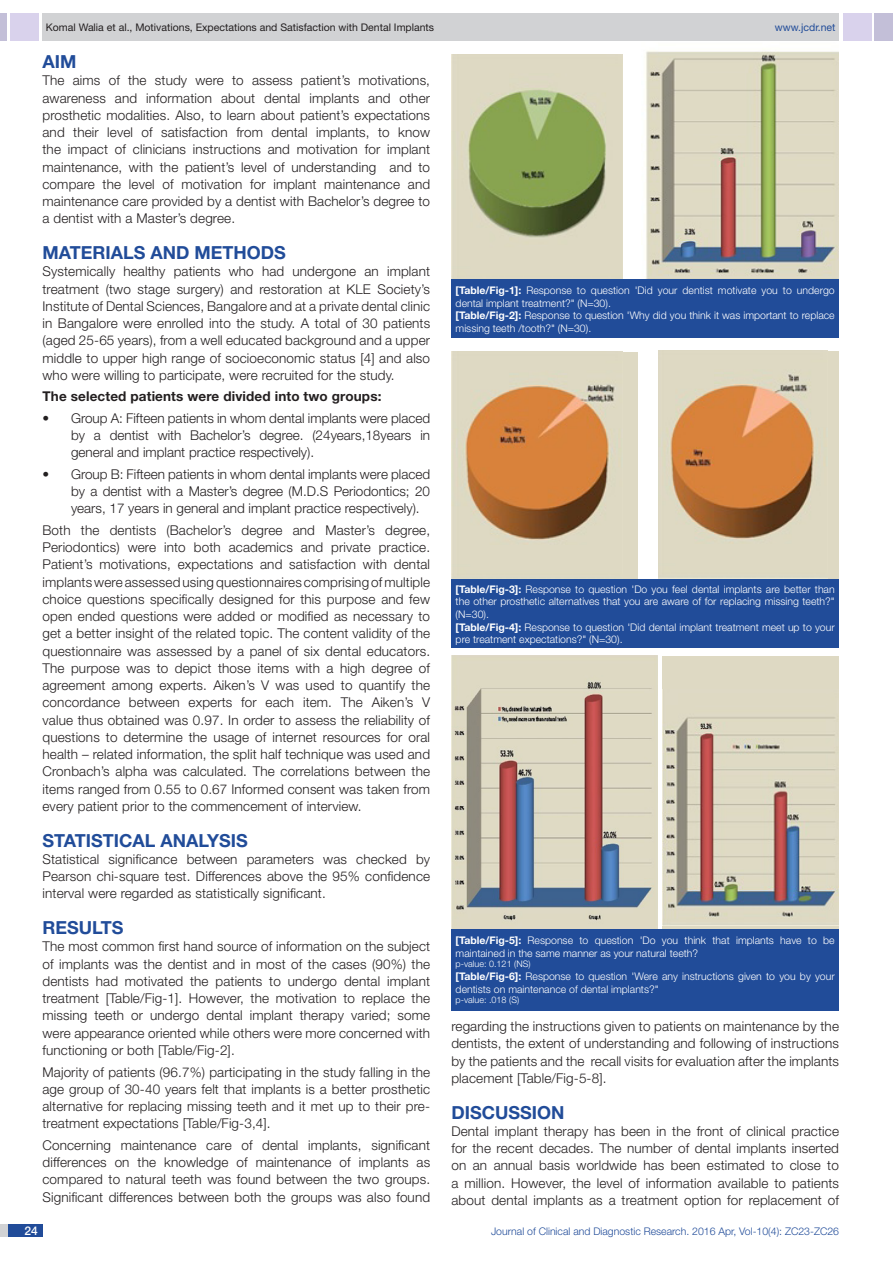
<style>
.page{position:relative;width:893px;height:1263px;background:#fff}
.page>*{position:absolute;margin:0;border:0;box-sizing:border-box;transform-origin:0 0}
.Heading{font:700 18px "Helvetica Neue";color:#214c99}
.Body_text{font:300 13.5px/17.2px "Helvetica Neue";letter-spacing:.01em;color:#231f20;text-align:justify}
.Bullet_list{font:300 13.5px/17.2px "Helvetica Neue";color:#231f20;text-align:justify}
.Body_text-2{font:700 13.5px "Helvetica Neue";letter-spacing:.01em;color:#231f20}
.t1{font:500 12px "Helvetica Neue";color:#fff}
.Table_text{font:300 10.5px/12.6px "Helvetica Neue";color:#fff}
.t2{font:10.5px "Helvetica Neue";color:#231f20}
.t3{font:300 10.5px "Helvetica Neue";color:#214c99}
.t4{font:10.5px "Helvetica Neue";color:#214c99}
.Table_text-2{font:300 9px "Helvetica Neue";color:#fff}
.s1{font-weight:700}
</style>
<div class="page">
<div style="left:0;top:13px;width:7px;height:28px;background:#c3bfd8"></div>
<div style="left:10px;top:13px;width:29px;height:28px;background:#d9d2ec"></div>
<div style="left:43px;top:13px;width:796px;height:28px;background:#d1d2d4"></div>
<div style="left:875px;top:13px;width:18px;height:28px;background:#c3bfd8"></div>
<div style="left:843px;top:13px;width:29px;height:28px;background:#d9d2ec"></div>
<div style="left:0;top:1224px;width:43px;height:13px;background:#d1d2d4"></div>
<div style="left:8px;top:1224px;width:35px;height:13px;background:#214c99"></div>
<img style="left:451px;top:54px;width:171px;height:226px">
<div style="left:451px;top:352px;width:187px;height:228px;background:#ded9c3"></div>
<img style="left:451px;top:352px;width:165px;height:227px">
<div style="left:658px;top:351px;width:181px;height:227px;background:#ded9c3"></div>
<img style="left:670px;top:374px;width:144px;height:165px">
<img style="left:645px;top:51px;width:193px;height:228px">
<div style="left:451px;top:280px;width:388px;height:58px;background:#214c99"></div>
<div style="left:451px;top:579px;width:388px;height:69px;background:#214c99"></div>
<img style="left:451px;top:655px;width:206px;height:274px">
<div style="left:662px;top:657px;width:177px;height:275px;background:#ded9c3"></div>
<img style="left:662px;top:690px;width:177px;height:236px">
<div style="left:451px;top:929px;width:388px;height:81px;background:#214c99"></div>
<p class="t2" style="left:46px;top:21px;width:390px">Komal Walia et al., Motivations, Expectations and Satisfaction with Dental Implants</p>
<p class="t4" style="left:775px;top:21px;width:62px">www.jcdr.net</p>
<p class="Heading" style="left:43px;top:51px;width:12px">aim</p>
<p class="Body_text" style="left:43px;top:72px;width:389px">The aims of the study were to assess patient’s motivations, awareness and information about dental implants and other prosthetic modalities. Also, to learn about patient’s expectations and their level of satisfaction from dental implants, to know the impact of clinicians instructions and motivation for implant maintenance, with the patient’s level of understanding and to compare the level of motivation for implant maintenance and maintenance care provided by a dentist with Bachelor’s degree to a dentist with a Master’s degree.</p>
<p class="Heading" style="left:43px;top:242px;width:245px">MATERIALS AND METHODS</p>
<p class="Body_text" style="left:43px;top:263px;width:389px">Systemically healthy patients who had undergone an implant treatment (two stage surgery) and restoration at KLE Society’s Institute of Dental Sciences, Bangalore and at a private dental clinic in Bangalore were enrolled into the study. A total of 30 patients (aged 25-65 years), from a well educated background and a upper middle to upper high range of socioeconomic status [4] and also who were willing to participate, were recruited for the study.</p>
<p class="Body_text-2" style="left:43px;top:388px;width:340px">The selected patients were divided into two groups:</p>
<p class="Bullet_list" style="left:71px;top:409px;width:361px;text-indent:-29px">• Group A: Fifteen patients in whom dental implants were placed by a dentist with Bachelor’s degree. (24years,18years in general and implant practice respectively).</p>
<p class="Bullet_list" style="left:71px;top:465px;width:361px;text-indent:-29px">• Group B: Fifteen patients in whom dental implants were placed by a dentist with a Master’s degree (M.D.S Periodontics; 20 years, 17 years in general and implant practice respectively).</p>
<p class="Body_text" style="left:43px;top:521px;width:389px">Both the dentists (Bachelor’s degree and Master’s degree, Periodontics) were into both academics and private practice.<br>Patient’s motivations, expectations and satisfaction with dental implants were assessed using questionnaires comprising of multiple choice questions specifically designed for this purpose and few open ended questions were added or modified as necessary to get a better insight of the related topic. The content validity of the questionnaire was assessed by a panel of six dental educators.<br>The purpose was to depict those items with a high degree of agreement among experts. Aiken’s V was used to quantify the concordance between experts for each item. The Aiken’s V value thus obtained was 0.97. In order to assess the reliability of questions to determine the usage of internet resources for oral health – related information, the split half technique was used and Cronbach’s alpha was calculated. The correlations between the items ranged from 0.55 to 0.67 Informed consent was taken from every patient prior to the commencement of interview.</p>
<p class="Heading" style="left:43px;top:829px;width:187px">Statistical analysis</p>
<p class="Body_text" style="left:43px;top:850px;width:389px">Statistical significance between parameters was checked by Pearson chi-square test. Differences above the 95% confidence interval were regarded as statistically significant.</p>
<p class="Heading" style="left:43px;top:917px;width:83px">RESULTS</p>
<p class="Body_text" style="left:43px;top:938px;width:389px">The most common first hand source of information on the subject of implants was the dentist and in most of the cases (90%) the dentists had motivated the patients to undergo dental implant treatment [Table/Fig-1]. However, the motivation to replace the missing teeth or undergo dental implant therapy varied; some were appearance oriented while others were more concerned with functioning or both [Table/Fig-2].</p>
<p class="Body_text" style="left:43px;top:1063px;width:389px">Majority of patients (96.7%) participating in the study falling in the age group of 30-40 years felt that implants is a better prosthetic alternative for replacing missing teeth and it met up to their pre&shy;treatment expectations [Table/Fig-3,4].</p>
<p class="Body_text" style="left:43px;top:1136px;width:389px">Concerning maintenance care of dental implants, significant differences on the knowledge of maintenance of implants as compared to natural teeth was found between the two groups.<br>Significant differences between both the groups was also found</p>
<p class="Table_text" style="left:456px;top:284px;width:381px"><span class="s1">[Table/Fig-1]:</span> Response to question 'Did your dentist motivate you to undergo dental implant treatment?" (N=30).</p>
<p class="Table_text" style="left:456px;top:309px;width:381px"><span class="s1">[Table/Fig-2]:</span> Response to question 'Why did you think it was important to replace missing teeth /tooth?" (N=30).</p>
<p class="Table_text" style="left:456px;top:582px;width:381px;text-align:justify"><span class="s1">[Table/Fig-3]:</span> Response to question 'Do you feel dental implants are better than the other prosthetic alternatives that you are aware of for replacing missing teeth?" (N=30).</p>
<p class="Table_text" style="left:456px;top:620px;width:381px"><span class="s1">[Table/Fig-4]:</span> Response to question 'Did dental implant treatment meet up to your pre treatment expectations?" (N=30).</p>
<p class="Table_text" style="left:456px;top:934px;width:381px"><span class="s1">[Table/Fig-5]:</span> Response to question 'Do you think that implants have to be maintained in the same manner as your natural teeth?</p>
<p class="Table_text-2" style="left:456px;top:959px;width:76px">p-value: 0.121 (NS)</p>
<p class="Table_text" style="left:456px;top:970px;width:381px"><span class="s1">[Table/Fig-6]:</span> Response to question 'Were any instructions given to you by your dentists on maintenance of dental implants?"</p>
<p class="Table_text-2" style="left:456px;top:995px;width:65px">p-value: .018 (S)</p>
<p class="Body_text" style="left:451px;top:1017px;width:389px">regarding the instructions given to patients on maintenance by the dentists, the extent of understanding and following of instructions by the patients and the recall visits for evaluation after the implants placement [Table/Fig-5-8].</p>
<p class="Heading" style="left:451px;top:1101px;width:112px">DISCUSSION</p>
<p class="Body_text" style="left:451px;top:1122px;width:389px">Dental implant therapy has been in the front of clinical practice for the recent decades. The number of dental implants inserted on an annual basis worldwide has been estimated to close to a million. However, the level of information available to patients about dental implants as a treatment option for replacement of</p>
<p class="t1" style="left:24px;top:1223px;width:15px">24</p>
<p class="t3" style="left:491px;top:1225px;width:350px">Journal of Clinical and Diagnostic Research. 2016 Apr, Vol-10(4): ZC23-ZC26</p>
</div>
